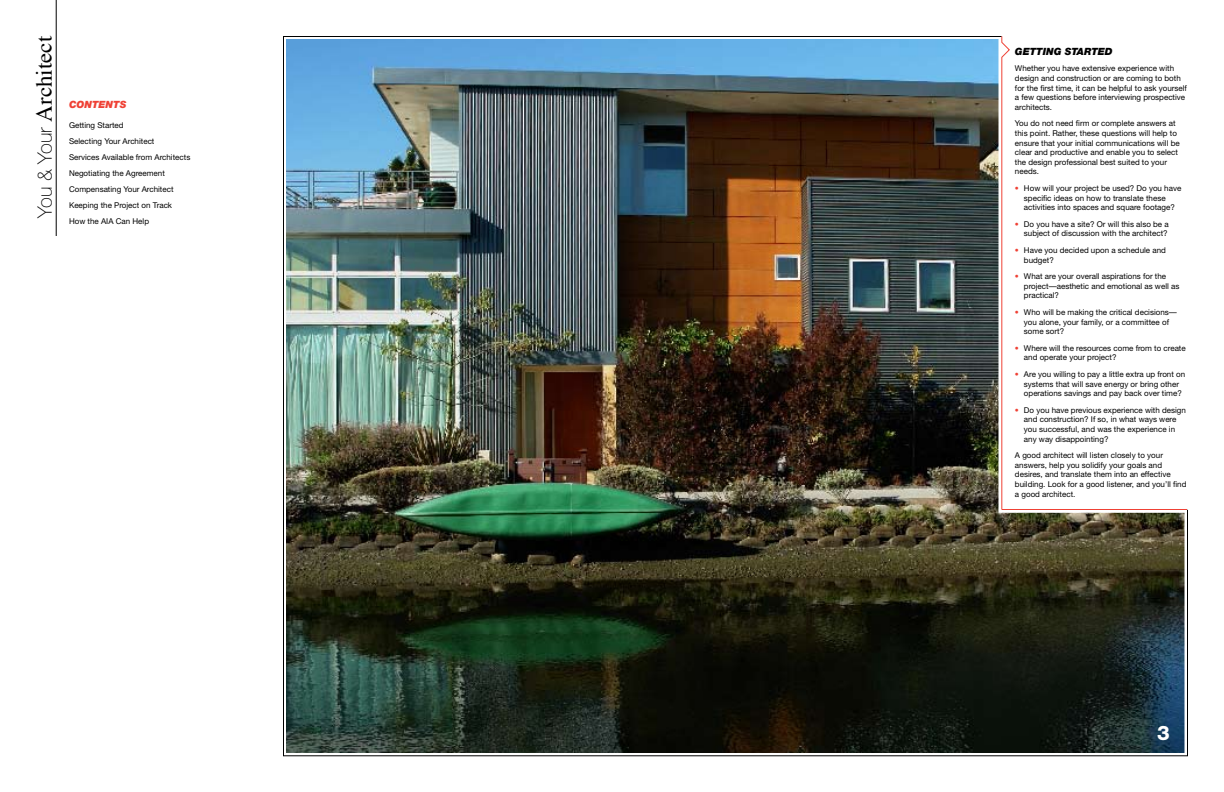
<style>
.page{position:relative;width:1224px;height:792px;background:#fff}
.page>*{position:absolute;margin:0;border:0;box-sizing:border-box;transform-origin:0 0}
.t1{font:23px "Times";color:#000}
.t2{font:800 20px "Helvetica Neue";color:#fff}
.t3{font:italic 900 10px "Helvetica Neue";color:#000}
.t4{font:italic 900 10px "Helvetica Neue";color:#ef4135}
.t5{font:8px/9.6px "Helvetica Neue";color:#000}
.s1{font-family:"Helvetica Neue";font-weight:100;font-size:20px}
.s2{color:#ef4135}
</style>
<div class="page">
<img style="left:283px;top:36px;width:905px;height:720px">
<hr style="left:1002px;top:509px;width:185px;height:1px;background:#ef4135">
<svg style="left:1001px;top:36px;width:9px;height:474px"></svg>
<hr style="left:56px;top:0;width:1px;height:236px;background:#000">
<h1 class="t1" style="left:22px;top:218px;width:183px;rotate:-90deg"><span class="s1">You &amp; Your</span> Architect</h1>
<p class="t4" style="left:69px;top:98px;width:16px">CONTENTS</p>
<p class="t5" style="left:69px;top:117px;width:123px;line-height:16px">Getting Started<br>Selecting Your Architect<br>Services Available from Architects<br>Negotiating the Agreement<br>Compensating Your Architect<br>Keeping the Project on Track<br>How the AIA Can Help</p>
<p class="t3" style="left:1015px;top:45px;width:99px">GETTING STARTED</p>
<p class="t5" style="left:1015px;top:64px;width:174px">Whether you have extensive experience with design and construction or are coming to both for the first time, it can be helpful to ask yourself a few questions before interviewing prospective architects.</p>
<p class="t5" style="left:1015px;top:119px;width:166px">You do not need firm or complete answers at this point. Rather, these questions will help to ensure that your initial communications will be clear and productive and enable you to select the design professional best suited to your needs.</p>
<p class="t5" style="left:1024px;top:183px;width:159px;text-indent:-9px"><span class="s2">•</span> How will your project be used? Do you have specific ideas on how to translate these activities into spaces and square footage?</p>
<p class="t5" style="left:1015px;top:219px;width:155px;text-align:right"><span class="s2">•</span> Do you have a site? Or will this also be a subject of discussion with the architect?</p>
<p class="t5" style="left:1024px;top:245px;width:143px;text-indent:-9px"><span class="s2">•</span> Have you decided upon a schedule and budget?</p>
<p class="t5" style="left:1024px;top:271px;width:157px;text-indent:-9px"><span class="s2">•</span> What are your overall aspirations for the project—aesthetic and emotional as well as practical?</p>
<p class="t5" style="left:1024px;top:307px;width:154px;text-indent:-9px"><span class="s2">•</span> Who will be making the critical decisions— you alone, your family, or a committee of some sort?</p>
<p class="t5" style="left:1024px;top:343px;width:163px;text-indent:-9px"><span class="s2">•</span> Where will the resources come from to create and operate your project?</p>
<p class="t5" style="left:1024px;top:369px;width:163px;text-indent:-9px"><span class="s2">•</span> Are you willing to pay a little extra up front on systems that will save energy or bring other operations savings and pay back over time?</p>
<p class="t5" style="left:1024px;top:405px;width:163px;text-indent:-9px"><span class="s2">•</span> Do you have previous experience with design and construction? If so, in what ways were you successful, and was the experience in any way disappointing?</p>
<p class="t5" style="left:1015px;top:450px;width:173px">A good architect will listen closely to your answers, help you solidify your goals and desires, and translate them into an effective building. Look for a good listener, and you’ll find a good architect.</p>
<h2 class="t2" style="left:1157px;top:721px;width:14px">3</h2>
</div>
